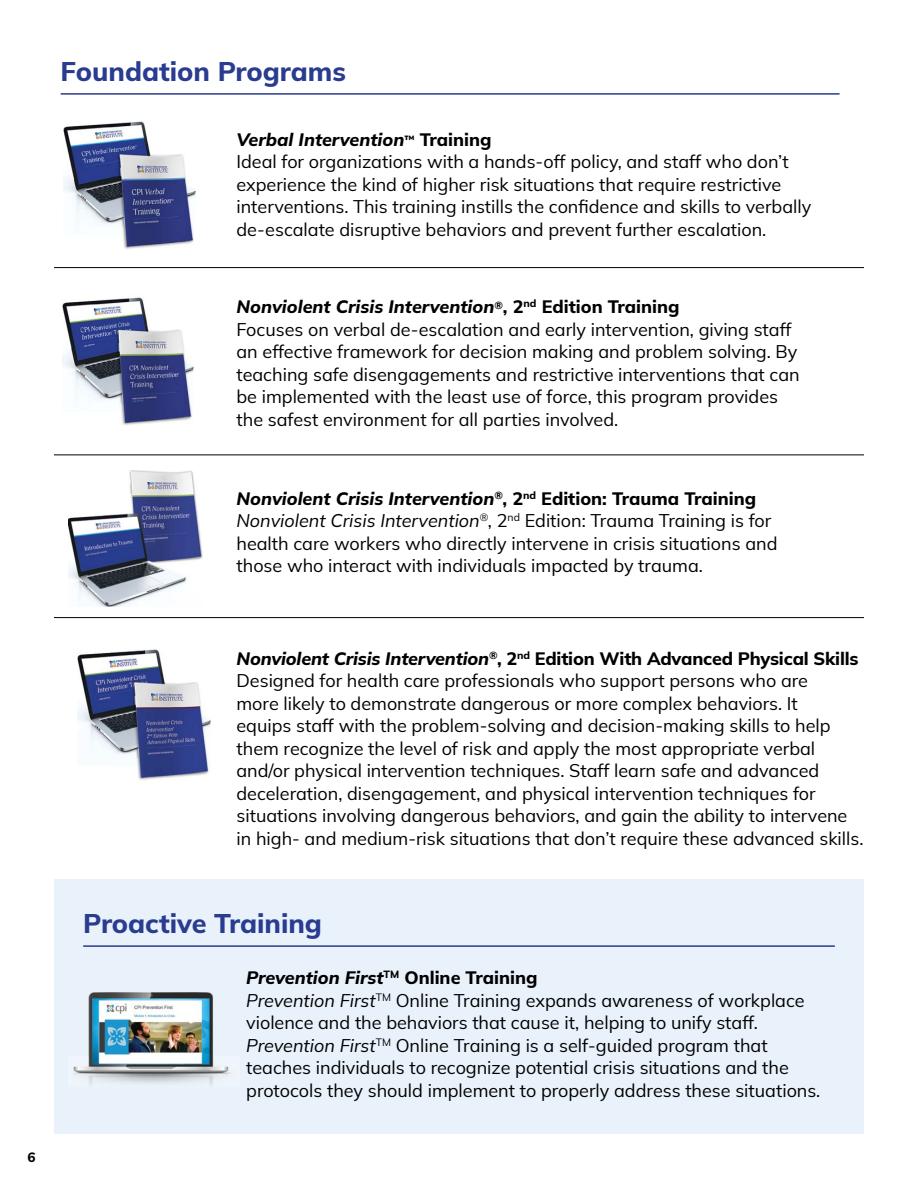
<style>
.page{position:relative;width:918px;height:1188px;background:#fff}
.page>*{position:absolute;margin:0;border:0;box-sizing:border-box;transform-origin:0 0}
.t1{font:800 27px "Mulish";color:#293c8f}
.t2{font:18px/22.5px "Mulish";color:#000}
.t3{font:800 13.5px "Mulish";color:#000}
.s1{font-weight:800;font-style:italic}
.s2{font-weight:800}
.s3{font-style:italic}
</style>
<div class="page">
<div style="left:54px;top:880px;width:810px;height:254px;background:#e9f2fb"></div>
<hr style="left:61px;top:93px;width:779px;height:2px;background:#293c8f">
<hr style="left:83px;top:945px;width:752px;height:2px;background:#293c8f">
<img style="left:77px;top:649px;width:134px;height:132px">
<img style="left:63px;top:121px;width:132px;height:128px">
<img style="left:68px;top:471px;width:135px;height:135px">
<hr style="left:54px;top:617px;width:810px;height:1px;background:#000">
<img style="left:73px;top:992px;width:158px;height:93px">
<img style="left:63px;top:297px;width:130px;height:128px">
<hr style="left:54px;top:455px;width:810px;height:1px;background:#000">
<hr style="left:54px;top:267px;width:810px;height:1px;background:#000">
<h1 class="t1" style="left:61px;top:53px;width:287px">Foundation Programs</h1>
<p class="t2" style="left:237px;top:128px;width:576px"><span class="s1">Verbal Intervention</span><sup>™</sup> <span class="s2">Training<br></span>Ideal for organizations with a hands-off policy, and staff who don’t experience the kind of higher risk situations that require restrictive interventions. This training instills the confidence and skills to verbally de-escalate disruptive behaviors and prevent further escalation.</p>
<p class="t2" style="left:237px;top:295px;width:565px"><span class="s1">Nonviolent Crisis Intervention</span><sup>®</sup><span class="s2">, 2</span><sup>nd</sup> <span class="s2">Edition Training<br></span>Focuses on verbal de-escalation and early intervention, giving staff an effective framework for decision making and problem solving. By teaching safe disengagements and restrictive interventions that can be implemented with the least use of force, this program provides the safest environment for all parties involved.</p>
<p class="t2" style="left:237px;top:487px;width:542px"><span class="s1">Nonviolent Crisis Intervention</span><sup>®</sup><span class="s2">, 2</span><sup>nd</sup> <span class="s2">Edition: Trauma Training </span><span class="s3">Nonviolent Crisis Intervention</span><sup>®</sup>, 2<sup>nd</sup> Edition: Trauma Training is for health care workers who directly intervene in crisis situations and those who interact with individuals impacted by trauma.</p>
<p class="t3" style="left:28px;top:1148px;width:10px">6</p>
<p class="t2" style="left:237px;top:647px;width:628px"><span class="s1">Nonviolent Crisis Intervention</span><sup>®</sup><span class="s2">, 2</span><sup>nd</sup> <span class="s2">Edition With Advanced Physical Skills </span>Designed for health care professionals who support persons who are<br>more likely to demonstrate dangerous or more complex behaviors. It<br>equips staff with the problem-solving and decision-making skills to help them recognize the level of risk and apply the most appropriate verbal and/or physical intervention techniques. Staff learn safe and advanced deceleration, disengagement, and physical intervention techniques for situations involving dangerous behaviors, and gain the ability to intervene in high- and medium-risk situations that don’t require these advanced skills.</p>
<h1 class="t1" style="left:83px;top:905px;width:240px">Proactive Training</h1>
<p class="t2" style="left:246px;top:966px;width:576px"><span class="s1">Prevention First</span><sup>TM</sup> <span class="s2">Online Training<br></span><span class="s3">Prevention First</span><sup>TM</sup> Online Training expands awareness of workplace violence and the behaviors that cause it, helping to unify staff.<br><span class="s3">Prevention First</span><sup>TM</sup> Online Training is a self-guided program that teaches individuals to recognize potential crisis situations and the protocols they should implement to properly address these situations.</p>
</div>
